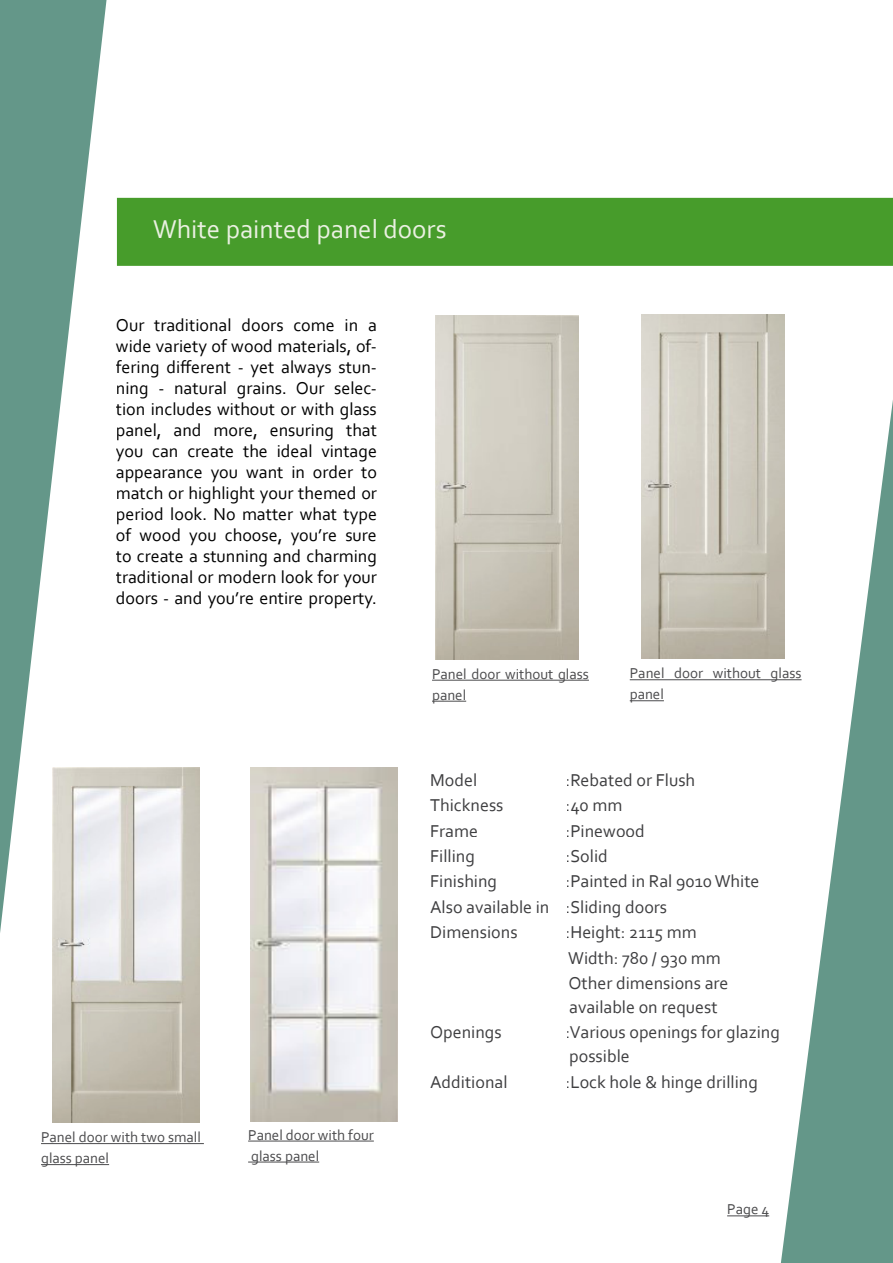
<style>
.page{position:relative;width:893px;height:1263px;background:#fff}
.page>*{position:absolute;margin:0;border:0;box-sizing:border-box;transform-origin:0 0}
.t1{font:27px "Corbel";color:#eaf0e1}
.t2{font:18px/21px "Corbel";color:#000;text-align:justify}
.t3{font:18px/24.9px "Corbel";color:#3e3e40}
.t4{font:15px/21px "Corbel";color:#4b4b4d}
</style>
<div class="page">
<div style="left:117px;top:198px;width:776px;height:68px;background:#479c2b"></div>
<svg style="left:0;top:0;width:108px;height:933px;fill:#649789"></svg>
<svg style="left:777px;top:314px;width:116px;height:949px"></svg>
<div style="left:154px;top:219px;width:291px;height:26px;background:#479c2b"></div>
<hr style="left:41px;top:1143px;width:163px;height:1px;background:#4b4b4d">
<hr style="left:41px;top:1164px;width:68px;height:1px;background:#4b4b4d">
<hr style="left:248px;top:1141px;width:126px;height:1px;background:#4b4b4d">
<hr style="left:248px;top:1162px;width:71px;height:1px;background:#4b4b4d">
<hr style="left:432px;top:680px;width:157px;height:1px;background:#4b4b4d">
<hr style="left:432px;top:701px;width:34px;height:1px;background:#4b4b4d">
<img style="left:435px;top:315px;width:144px;height:345px">
<hr style="left:630px;top:679px;width:171px;height:1px;background:#4b4b4d">
<hr style="left:630px;top:700px;width:34px;height:1px;background:#4b4b4d">
<img style="left:641px;top:314px;width:143px;height:344px">
<img style="left:52px;top:768px;width:148px;height:354px">
<img style="left:251px;top:768px;width:147px;height:353px">
<hr style="left:727px;top:1215px;width:42px;height:1px;background:#4b4b4d">
<h1 class="t1" style="left:153px;top:219px;width:295px">White painted panel doors</h1>
<p class="t2" style="left:116px;top:316px;width:263px">Our traditional doors come in a wide variety of wood materials, of&shy;fering different - yet always stun&shy;ning - natural grains. Our selec&shy;tion includes without or with glass panel, and more, ensuring that you can create the ideal vintage appearance you want in order to match or highlight your themed or period look. No matter what type of wood you choose, you’re sure to create a stunning and charming traditional or modern look for your doors - and you’re entire property.</p>
<p class="t4" style="left:41px;top:1128px;width:161px">Panel door with two small glass panel</p>
<p class="t4" style="left:248px;top:1126px;width:127px">Panel door with four glass panel</p>
<p class="t4" style="left:432px;top:665px;width:158px">Panel door without glass panel</p>
<p class="t4" style="left:630px;top:664px;width:173px">Panel door without glass panel</p>
<p class="t3" style="left:430px;top:769px;width:49px">Model</p>
<p class="t3" style="left:565px;top:769px;width:131px">:Rebated or Flush</p>
<p class="t3" style="left:430px;top:794px;width:75px">Thickness</p>
<p class="t3" style="left:565px;top:794px;width:58px">:40 mm</p>
<p class="t3" style="left:430px;top:820px;width:49px">Frame</p>
<p class="t3" style="left:565px;top:820px;width:81px">:Pinewood</p>
<p class="t3" style="left:430px;top:845px;width:46px">Filling</p>
<p class="t3" style="left:565px;top:845px;width:44px">:Solid</p>
<p class="t3" style="left:430px;top:871px;width:68px">Finishing</p>
<p class="t3" style="left:430px;top:870px;width:331px;line-height:25.3px;text-indent:135px">:Painted in Ral 9010 White<br>Also available in :Sliding doors<br>Dimensions</p>
<p class="t3" style="left:565px;top:921px;width:164px">:Height: 2115 mm<br>Width: 780 / 930 mm<br>Other dimensions are available on request</p>
<p class="t3" style="left:430px;top:1022px;width:73px">Openings</p>
<p class="t3" style="left:565px;top:1022px;width:216px;line-height:24px">:Various openings for glazing possible</p>
<p class="t3" style="left:430px;top:1071px;width:79px">Additional</p>
<p class="t3" style="left:565px;top:1071px;width:194px">:Lock hole &amp; hinge drilling</p>
<p class="t4" style="left:727px;top:1200px;width:44px">Page 4</p>
</div>
